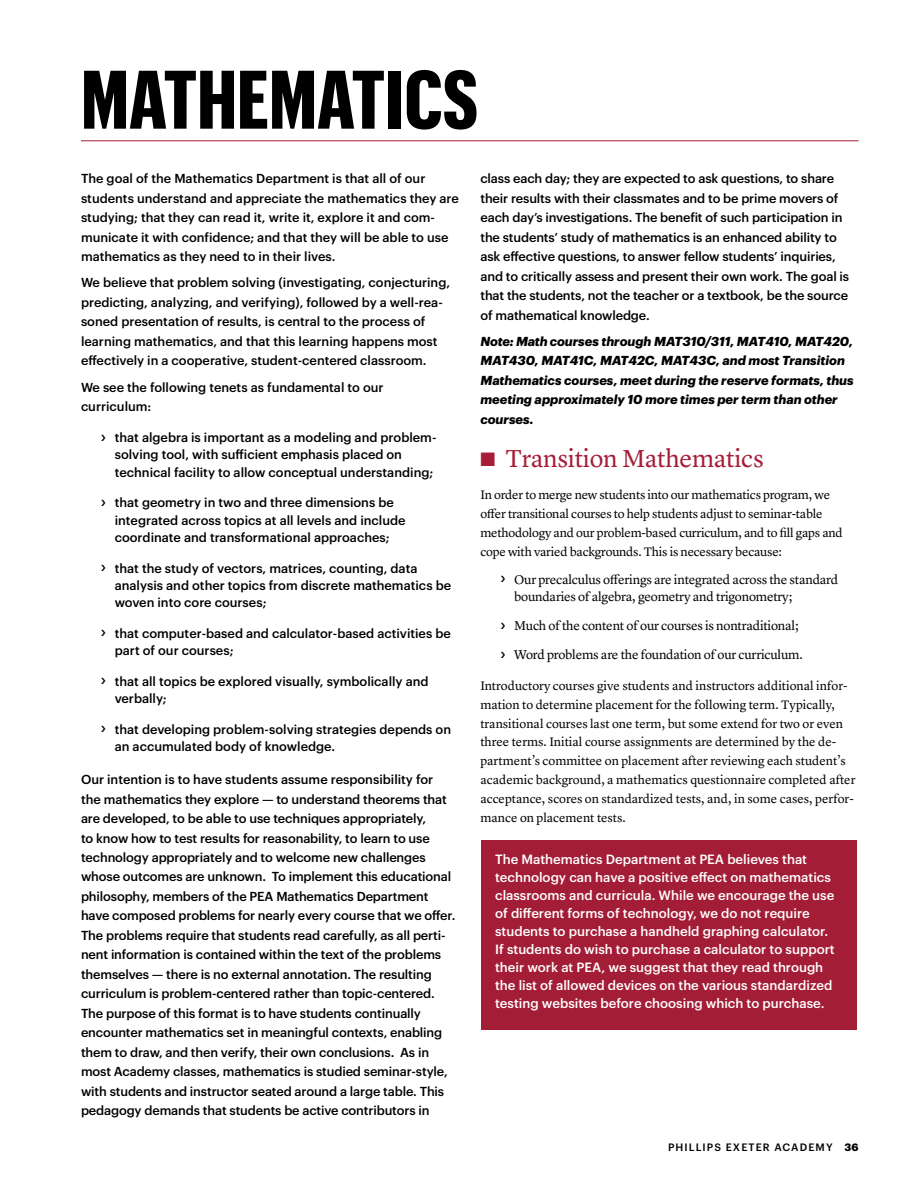
<style>
.page{position:relative;width:918px;height:1188px;background:#fff}
.page>*{position:absolute;margin:0;border:0;box-sizing:border-box;transform-origin:0 0}
.t1{font:700 81px "Graphik X Cond";color:#000}
.t2{font:25.5px "Lyon Text";letter-spacing:-.01em;color:#a51d37}
.t3{font:500 13.2px/18px "Graphik";color:#fff}
.t4{font:13.2px/17.2px "Lyon Text";letter-spacing:-.015em;color:#000}
.t5{font:500 12.75px/19.5px "Graphik";letter-spacing:-.01em;color:#000}
.t6{font:12.75px/18.8px "Lyon Text";letter-spacing:-.005em;color:#000}
.t7{font:italic 700 12.75px/19.5px "Graphik";color:#000}
.t8{font:500 10.5px "Graphik";letter-spacing:.105em;color:#000}
.s1{font-weight:700}
</style>
<div class="page">
<hr style="left:81px;top:141px;width:778px;height:1px;background:#a41d36">
<div style="left:481px;top:840px;width:375px;height:190px;background:#a41d36"></div>
<h1 class="t1" style="left:81px;top:42px;width:399px">MATHEMATICS</h1>
<p class="t5" style="left:81px;top:168px;width:379px">The goal of the Mathematics Department is that all of our students understand and appreciate the mathematics they are studying; that they can read it, write it, explore it and com&shy;municate it with confidence; and that they will be able to use mathematics as they need to in their lives.</p>
<p class="t5" style="left:81px;top:272px;width:371px">We believe that problem solving (investigating, conjecturing, predicting, analyzing, and verifying), followed by a well-rea&shy;soned presentation of results, is central to the process of learning mathematics, and that this learning happens most effectively in a cooperative, student-centered classroom.</p>
<p class="t5" style="left:81px;top:376px;width:304px">We see the following tenets as fundamental to our curriculum:</p>
<p class="t5" style="left:115px;top:428px;width:323px;line-height:17.2px">that algebra is important as a modeling and problem&shy;solving tool, with sufficient emphasis placed on technical facility to allow conceptual understanding;</p>
<p class="t5" style="left:115px;top:493px;width:292px;line-height:17.2px">that geometry in two and three dimensions be integrated across topics at all levels and include coordinate and transformational approaches;</p>
<p class="t5" style="left:115px;top:558px;width:338px;line-height:17.2px">that the study of vectors, matrices, counting, data analysis and other topics from discrete mathematics be woven into core courses;</p>
<p class="t5" style="left:115px;top:623px;width:338px;line-height:17.2px">that computer-based and calculator-based activities be part of our courses;</p>
<p class="t5" style="left:115px;top:671px;width:315px;line-height:17.2px">that all topics be explored visually, symbolically and verbally;</p>
<p class="t5" style="left:115px;top:719px;width:338px;line-height:17.2px">that developing problem-solving strategies depends on an accumulated body of knowledge.</p>
<p class="t5" style="left:81px;top:769px;width:376px">Our intention is to have students assume responsibility for the mathematics they explore — to understand theorems that are developed, to be able to use techniques appropriately,<br>to know how to test results for reasonability, to learn to use technology appropriately and to welcome new challenges whose outcomes are unknown. To implement this educational philosophy, members of the PEA Mathematics Department have composed problems for nearly every course that we offer.<br>The problems require that students read carefully, as all perti&shy;nent information is contained within the text of the problems themselves — there is no external annotation. The resulting curriculum is problem-centered rather than topic-centered.<br>The purpose of this format is to have students continually encounter mathematics set in meaningful contexts, enabling them to draw, and then verify, their own conclusions. As in most Academy classes, mathematics is studied seminar-style, with students and instructor seated around a large table. This pedagogy demands that students be active contributors in</p>
<p class="t5" style="left:480px;top:168px;width:370px">class each day; they are expected to ask questions, to share their results with their classmates and to be prime movers of each day’s investigations. The benefit of such participation in the students’ study of mathematics is an enhanced ability to ask effective questions, to answer fellow students’ inquiries, and to critically assess and present their own work. The goal is that the students, not the teacher or a textbook, be the source of mathematical knowledge.</p>
<p class="t7" style="left:480px;top:330px;width:375px">Note: Math courses through MAT310/311, MAT410, MAT420, MAT430, MAT41C, MAT42C, MAT43C, and most Transition Mathematics courses, meet during the reserve formats, thus meeting approximately 10 more times per term than other courses.</p>
<h2 class="t2" style="left:480px;top:439px;width:285px">■ Transition Mathematics</h2>
<p class="t6" style="left:480px;top:485px;width:364px">In order to merge new students into our mathematics program, we offer transitional courses to help students adjust to seminar-table methodology and our problem-based curriculum, and to fill gaps and cope with varied backgrounds. This is necessary because:</p>
<p class="t4" style="left:514px;top:570px;width:326px">Our precalculus offerings are integrated across the standard boundaries of algebra, geometry and trigonometry;</p>
<p class="t4" style="left:514px;top:616px;width:286px">Much of the content of our courses is nontraditional;</p>
<p class="t4" style="left:514px;top:645px;width:290px">Word problems are the foundation of our curriculum.</p>
<p class="t6" style="left:480px;top:676px;width:377px">Introductory courses give students and instructors additional infor&shy;mation to determine placement for the following term. Typically, transitional courses last one term, but some extend for two or even three terms. Initial course assignments are determined by the de&shy;partment’s committee on placement after reviewing each student’s academic background, a mathematics questionnaire completed after acceptance, scores on standardized tests, and, in some cases, perfor&shy;mance on placement tests.</p>
<p class="t3" style="left:495px;top:849px;width:341px">The Mathematics Department at PEA believes that technology can have a positive effect on mathematics classrooms and curricula. While we encourage the use of different forms of technology, we do not require students to purchase a handheld graphing calculator.<br>If students do wish to purchase a calculator to support their work at PEA, we suggest that they read through the list of allowed devices on the various standardized testing websites before choosing which to purchase.</p>
<p class="t8" style="left:668px;top:1139px;width:192px">PHILLIPS EXETER ACADEMY <span class="s1">36</span></p>
</div>
